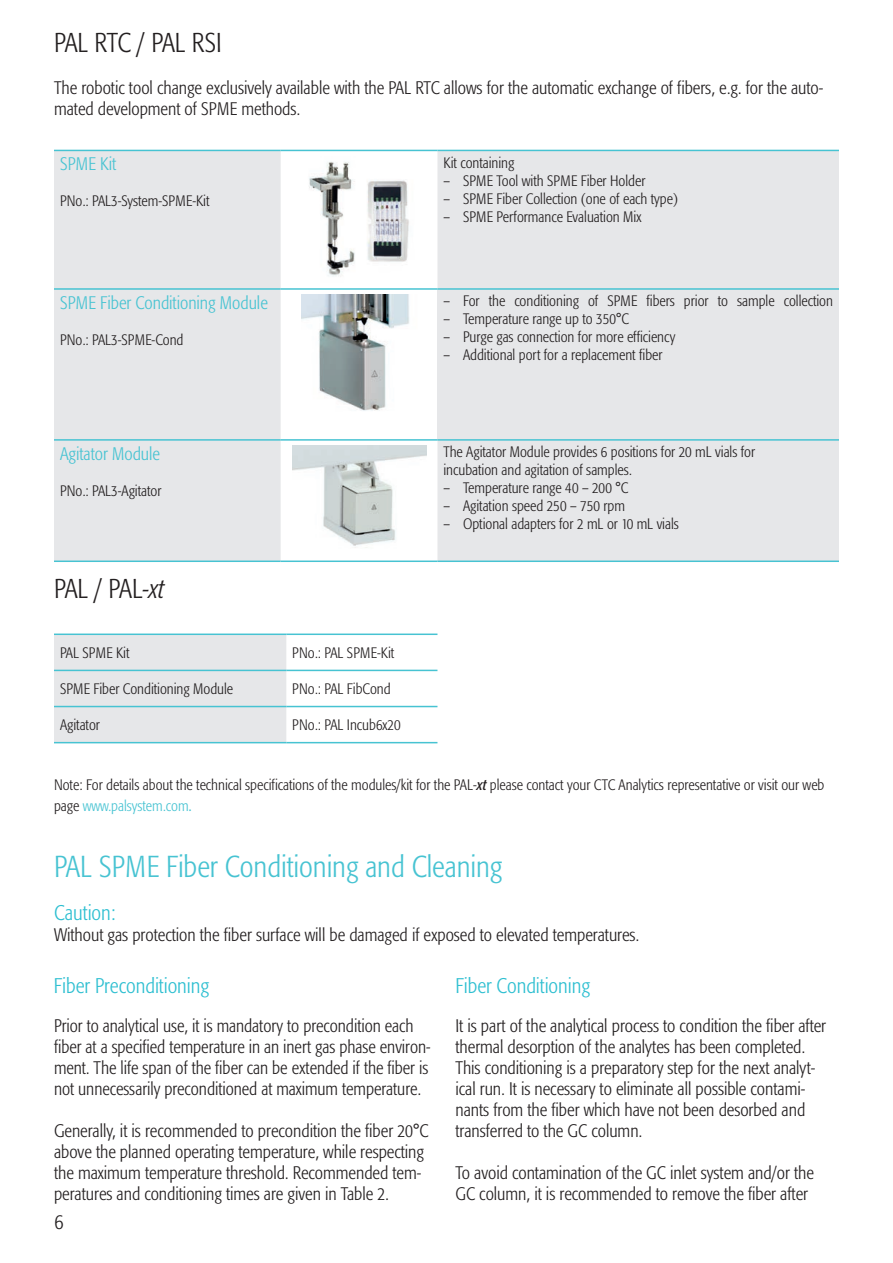
<style>
.page{position:relative;width:893px;height:1263px;background:#fff}
.page>*{position:absolute;margin:0;border:0;box-sizing:border-box;transform-origin:0 0}
.t1{font:300 30px "Formata Condensed BQ";color:#47c3d2}
.TabPALellentext_10_P{font:300 27px "Formata Condensed BQ";color:#231f20}
.TabPALellentext_10_P-2{font:300 21px "Formata Condensed BQ";color:#2ebfd1}
.t2{font:300 21px "Formata Condensed BQ";color:#231f20}
.TabPALellentext_10_P-3{font:300 18px/21px "Formata Condensed BQ";color:#231f20}
.t3{font:300 18px "Formata Condensed BQ";color:#47c3d2}
.TabPALellentext_10_P-4{font:300 15px/18px "Formata Condensed BQ";color:#231f20}
.s1{font-style:italic}
.s2{font-weight:400;font-style:italic}
.s3{color:#47c3d2}
.s4{font-size:18px;color:#47c3d2}
</style>
<div class="page">
<div style="left:54px;top:151px;width:227px;height:409px;background:#e6e7e9"></div>
<div style="left:437px;top:151px;width:402px;height:409px;background:#e6e7e9"></div>
<div style="left:437px;top:289px;width:402px;height:151px;background:#e6e7e9"></div>
<hr style="left:281px;top:150px;width:156px;height:1px;background:#47c3d2">
<hr style="left:437px;top:150px;width:402px;height:1px;background:#47c3d2">
<hr style="left:281px;top:288px;width:156px;height:2px;background:#47c3d2">
<hr style="left:437px;top:288px;width:402px;height:2px;background:#47c3d2">
<hr style="left:281px;top:439px;width:156px;height:2px;background:#47c3d2">
<hr style="left:437px;top:439px;width:402px;height:2px;background:#47c3d2">
<hr style="left:281px;top:560px;width:156px;height:2px;background:#47c3d2">
<hr style="left:437px;top:560px;width:402px;height:2px;background:#47c3d2">
<hr style="left:54px;top:150px;width:227px;height:1px;background:#47c3d2">
<hr style="left:54px;top:560px;width:227px;height:2px;background:#47c3d2">
<hr style="left:54px;top:288px;width:227px;height:2px;background:#47c3d2">
<hr style="left:54px;top:439px;width:227px;height:2px;background:#47c3d2">
<img style="left:309px;top:161px;width:100px;height:115px">
<img style="left:301px;top:295px;width:109px;height:116px">
<img style="left:292px;top:446px;width:134px;height:102px">
<div style="left:54px;top:635px;width:232px;height:107px;background:#e6e7e9"></div>
<hr style="left:286px;top:633px;width:151px;height:2px;background:#47c3d2">
<hr style="left:286px;top:670px;width:151px;height:1px;background:#47c3d2">
<hr style="left:286px;top:706px;width:151px;height:1px;background:#47c3d2">
<hr style="left:286px;top:742px;width:151px;height:1px;background:#47c3d2">
<hr style="left:54px;top:706px;width:232px;height:1px;background:#47c3d2">
<hr style="left:54px;top:742px;width:232px;height:1px;background:#47c3d2">
<hr style="left:54px;top:633px;width:232px;height:2px;background:#47c3d2">
<hr style="left:54px;top:670px;width:232px;height:1px;background:#47c3d2">
<p class="TabPALellentext_10_P" style="left:54px;top:27px;width:169px">PAL RTC / PAL RSI</p>
<p class="TabPALellentext_10_P-3" style="left:54px;top:77px;width:771px">The robotic tool change exclusively available with the PAL RTC allows for the automatic exchange of fibers, e.g. for the auto&shy;mated development of SPME methods.</p>
<p class="t3" style="left:60px;top:154px;width:58px">SPME Kit</p>
<p class="TabPALellentext_10_P-4" style="left:60px;top:192px;width:151px">PNo.: PAL3-System-SPME-Kit</p>
<p class="t3" style="left:60px;top:292px;width:209px">SPME Fiber Conditioning Module</p>
<p class="TabPALellentext_10_P-4" style="left:60px;top:331px;width:125px">PNo.: PAL3-SPME-Cond</p>
<p class="t3" style="left:60px;top:443px;width:102px">Agitator Module</p>
<p class="TabPALellentext_10_P-4" style="left:60px;top:482px;width:103px">PNo.: PAL3-Agitator</p>
<p class="TabPALellentext_10_P" style="left:54px;top:573px;width:112px">PAL / PAL<span class="s1">-xt</span></p>
<p class="TabPALellentext_10_P-4" style="left:60px;top:644px;width:71px">PAL SPME Kit</p>
<p class="TabPALellentext_10_P-4" style="left:292px;top:644px;width:103px">PNo.: PAL SPME-Kit</p>
<p class="TabPALellentext_10_P-4" style="left:60px;top:680px;width:175px">SPME Fiber Conditioning Module</p>
<p class="TabPALellentext_10_P-4" style="left:292px;top:680px;width:100px">PNo.: PAL FibCond</p>
<p class="TabPALellentext_10_P-4" style="left:60px;top:716px;width:41px">Agitator</p>
<p class="TabPALellentext_10_P-4" style="left:292px;top:716px;width:110px">PNo.: PAL Incub6x20</p>
<p class="TabPALellentext_10_P-4" style="left:443px;top:154px;width:72px">Kit containing</p>
<p class="TabPALellentext_10_P-4" style="left:443px;top:172px;width:203px">– SPME Tool with SPME Fiber Holder</p>
<p class="TabPALellentext_10_P-4" style="left:443px;top:190px;width:236px">– SPME Fiber Collection (one of each type)</p>
<p class="TabPALellentext_10_P-4" style="left:443px;top:208px;width:199px">– SPME Performance Evaluation Mix</p>
<p class="TabPALellentext_10_P-4" style="left:443px;top:292px;width:391px">– For the conditioning of SPME fibers prior to sample collection</p>
<p class="TabPALellentext_10_P-4" style="left:443px;top:310px;width:187px">– Temperature range up to 350°C</p>
<p class="TabPALellentext_10_P-4" style="left:443px;top:328px;width:233px">– Purge gas connection for more efficiency</p>
<p class="TabPALellentext_10_P-4" style="left:443px;top:346px;width:221px">– Additional port for a replacement fiber</p>
<p class="TabPALellentext_10_P-4" style="left:443px;top:443px;width:313px">The Agitator Module provides 6 positions for 20 mL vials for incubation and agitation of samples.</p>
<p class="TabPALellentext_10_P-4" style="left:443px;top:479px;width:186px">– Temperature range 40 – 200 °C</p>
<p class="TabPALellentext_10_P-4" style="left:443px;top:497px;width:183px">– Agitation speed 250 – 750 rpm</p>
<p class="TabPALellentext_10_P-4" style="left:443px;top:515px;width:237px">– Optional adapters for 2 mL or 10 mL vials</p>
<p class="TabPALellentext_10_P-4" style="left:54px;top:775px;width:772px;line-height:21px">Note: For details about the technical specifications of the modules/kit for the PAL-<span class="s2">xt</span> please contact your CTC Analytics representative or visit our web page <span class="s3">www.palsystem.com</span><span class="s4">.</span></p>
<p class="t1" style="left:54px;top:849px;width:450px">PAL SPME Fiber Conditioning and Cleaning</p>
<p class="TabPALellentext_10_P-2" style="left:54px;top:900px;width:63px">Caution:</p>
<p class="TabPALellentext_10_P-3" style="left:54px;top:924px;width:587px">Without gas protection the fiber surface will be damaged if exposed to elevated temperatures.</p>
<p class="TabPALellentext_10_P-2" style="left:54px;top:974px;width:157px">Fiber Preconditioning</p>
<p class="TabPALellentext_10_P-3" style="left:54px;top:1015px;width:378px">Prior to analytical use, it is mandatory to precondition each fiber at a specified temperature in an inert gas phase environ&shy;ment. The life span of the fiber can be extended if the fiber is not unnecessarily preconditioned at maximum temperature.</p>
<p class="TabPALellentext_10_P-3" style="left:54px;top:1120px;width:376px">Generally, it is recommended to precondition the fiber 20°C above the planned operating temperature, while respecting the maximum temperature threshold. Recommended tem&shy;peratures and conditioning times are given in Table 2.</p>
<p class="t2" style="left:55px;top:1209px;width:11px">6</p>
<p class="TabPALellentext_10_P-2" style="left:455px;top:974px;width:136px">Fiber Conditioning</p>
<p class="TabPALellentext_10_P-3" style="left:455px;top:1015px;width:372px">It is part of the analytical process to condition the fiber after thermal desorption of the analytes has been completed.<br>This conditioning is a preparatory step for the next analyt&shy;ical run. It is necessary to eliminate all possible contami&shy;nants from the fiber which have not been desorbed and transferred to the GC column.</p>
<p class="TabPALellentext_10_P-3" style="left:455px;top:1162px;width:360px">To avoid contamination of the GC inlet system and/or the<br>GC column, it is recommended to remove the fiber after</p>
</div>
